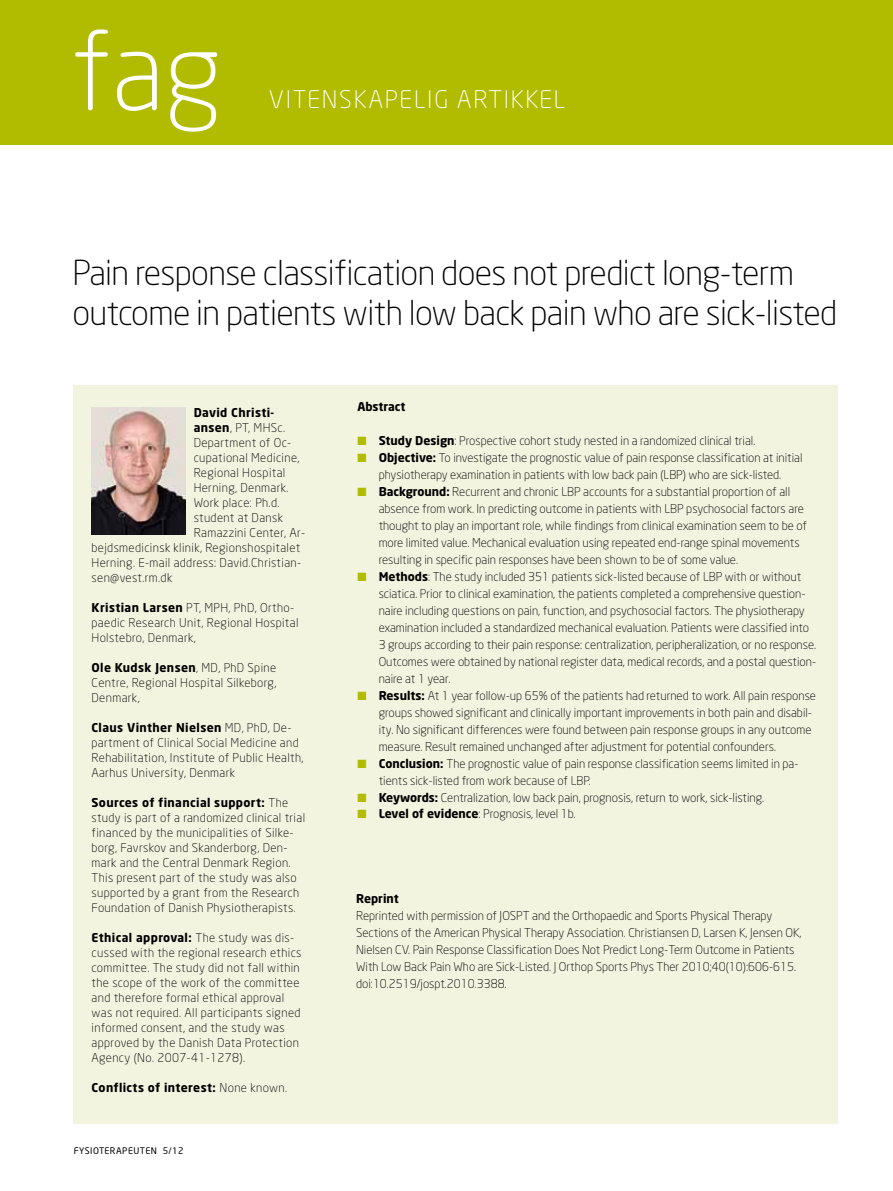
<style>
.page{position:relative;width:893px;height:1191px;background:#fff}
.page>*{position:absolute;margin:0;border:0;box-sizing:border-box;transform-origin:0 0}
.t1{font:300 108px "Neo Sans";color:#fff}
.t2{font:300 33.9px/39.2px "Neo Sans";letter-spacing:-.02em;color:#000}
.t3{font:300 24px "Neo Sans";color:#fff}
.t4{font:300 12px/17px "Neo Sans";color:#000}
.t5{font:300 12px/15px "Neo Sans";letter-spacing:.03em;color:#000}
.t6{font:700 12px "Neo Sans";letter-spacing:.025em;color:#000}
.t7{font:700 12px "Neo Sans";color:#000}
.t8{font:9px "Neo Sans";letter-spacing:.05em;color:#000}
.s1{font-weight:700}
.s2{font-weight:300}
.s3{color:#b1bc00}
</style>
<div class="page">
<div style="left:0;top:0;width:893px;height:145px;background:#b1bc00"></div>
<div style="left:73px;top:385px;width:764px;height:738px;background:#f3f4e0"></div>
<img style="left:92px;top:407px;width:93px;height:127px">
<h1 class="t1" style="left:71px;top:6px;width:153px">fag</h1>
<h3 class="t3" style="left:269px;top:85px;width:15px">vitenskapeli</h3>
<h3 class="t3" style="left:434px;top:85px;width:37px">g artikkel</h3>
<h2 class="t2" style="left:73px;top:253px;width:766px">Pain response classification does not predict long-term outcome in patients with low back pain who are sick-listed</h2>
<p class="t6" style="left:194px;top:405px;width:82px">David Christi-</p>
<p class="t4" style="left:194px;top:419px;width:93px"><span class="s1">ansen</span>, PT, MHSc.</p>
<p class="t5" style="left:194px;top:435px;width:99px">Department of Oc-</p>
<p class="t5" style="left:194px;top:450px;width:107px">cupational Medicine,</p>
<p class="t5" style="left:194px;top:465px;width:93px">Regional Hospital</p>
<p class="t5" style="left:194px;top:480px;width:96px">Herning, Denmark.</p>
<p class="t5" style="left:194px;top:495px;width:87px">Work place: Ph.d.</p>
<p class="t5" style="left:194px;top:510px;width:91px">student at Dansk</p>
<p class="t5" style="left:194px;top:525px;width:113px">Ramazzini Center, Ar-</p>
<p class="t5" style="left:92px;top:540px;width:210px">bejdsmedicinsk klinik, Regionshospitalet</p>
<p class="t5" style="left:92px;top:555px;width:211px">Herning. E-mail address: David.Christian-</p>
<p class="t5" style="left:92px;top:570px;width:82px">sen@vest.rm.dk</p>
<p class="t5" style="left:92px;top:600px;width:208px"><span class="s1">Kristian Larsen</span> PT, MPH, PhD, Ortho&shy;paedic Research Unit, Regional Hospital<br>Holstebro, Denmark,</p>
<p class="t4" style="left:92px;top:660px;width:186px;line-height:15px;text-align:justify"><span class="s1">Ole Kudsk Jensen</span>, MD, PhD Spine Centre, Regional Hospital Silkeborg, Denmark,</p>
<p class="t5" style="left:92px;top:720px;width:214px"><span class="s1">Claus Vinther Nielsen</span> MD, PhD, De&shy;partment of Clinical Social Medicine and Rehabilitation, Institute of Public Health, Aarhus University, Denmark</p>
<p class="t5" style="left:92px;top:795px;width:215px"><span class="s1">Sources of financial support:</span> The study is part of a randomized clinical trial financed by the municipalities of Silke&shy;borg, Favrskov and Skanderborg, Den&shy;mark and the Central Denmark Region.<br>This present part of the study was also supported by a grant from the Research Foundation of Danish Physiotherapists.</p>
<p class="t5" style="left:92px;top:930px;width:212px"><span class="s1">Ethical approval:</span> The study was dis&shy;cussed with the regional research ethics committee. The study did not fall within the scope of the work of the committee and therefore formal ethical approval was not required. All participants signed informed consent, and the study was approved by the Danish Data Protection Agency (No. 2007-41-1278).</p>
<p class="t6" style="left:92px;top:1080px;width:197px">Conflicts of interest: <span class="s2">None known.</span></p>
<p class="t8" style="left:74px;top:1145px;width:111px">FYSIOTERAPEUTEN 5/12</p>
<p class="t7" style="left:357px;top:399px;width:50px">Abstract</p>
<p class="t4" style="left:357px;top:432px;width:399px"><span class="s3">■</span> <span class="s1">Study Design</span>: Prospective cohort study nested in a randomized clinical trial.</p>
<p class="t4" style="left:357px;top:449px;width:447px;text-align:center"><span class="s3">■</span> <span class="s1">Objective:</span> To investigate the prognostic value of pain response classification at initial physiotherapy examination in patients with low back pain (LBP) who are sick-listed.</p>
<p class="t4" style="left:379px;top:483px;width:430px;text-indent:-21px"><span class="s3">■</span> <span class="s1">Background:</span> Recurrent and chronic LBP accounts for a substantial proportion of all absence from work. In predicting outcome in patients with LBP psychosocial factors are thought to play an important role, while findings from clinical examination seem to be of more limited value. Mechanical evaluation using repeated end-range spinal movements resulting in specific pain responses have been shown to be of some value.</p>
<p class="t4" style="left:379px;top:568px;width:439px;text-indent:-21px"><span class="s3">■</span> <span class="s1">Methods</span>: The study included 351 patients sick-listed because of LBP with or without sciatica. Prior to clinical examination, the patients completed a comprehensive question&shy;naire including questions on pain, function, and psychosocial factors. The physiotherapy examination included a standardized mechanical evaluation. Patients were classified into 3 groups according to their pain response: centralization, peripheralization, or no response.<br>Outcomes were obtained by national register data, medical records, and a postal question&shy;naire at 1 year.</p>
<p class="t4" style="left:379px;top:687px;width:439px;text-indent:-21px"><span class="s3">■</span> <span class="s1">Results:</span> At 1 year follow-up 65% of the patients had returned to work. All pain response groups showed significant and clinically important improvements in both pain and disabil&shy;ity. No significant differences were found between pain response groups in any outcome measure. Result remained unchanged after adjustment for potential confounders.</p>
<p class="t4" style="left:379px;top:754px;width:421px;text-indent:-21px"><span class="s3">■</span> <span class="s1">Conclusion:</span> The prognostic value of pain response classification seems limited in pa&shy;tients sick-listed from work because of LBP.</p>
<p class="t4" style="left:357px;top:788px;width:408px"><span class="s3">■</span> <span class="s1">Keywords:</span> Centralization, low back pain, prognosis, return to work, sick-listing.</p>
<p class="t4" style="left:357px;top:805px;width:220px"><span class="s3">■</span> <span class="s1">Level of evidence</span>: Prognosis, level 1b.</p>
<p class="t7" style="left:356px;top:891px;width:44px">Reprint</p>
<p class="t4" style="left:356px;top:907px;width:447px">Reprinted with permission of JOSPT and the Orthopaedic and Sports Physical Therapy Sections of the American Physical Therapy Association. Christiansen D, Larsen K, Jensen OK, Nielsen CV. Pain Response Classification Does Not Predict Long-Term Outcome in Patients With Low Back Pain Who are Sick-Listed. J Orthop Sports Phys Ther 2010;40(10):606-615. doi:10.2519/jospt.2010.3388.</p>
</div>
